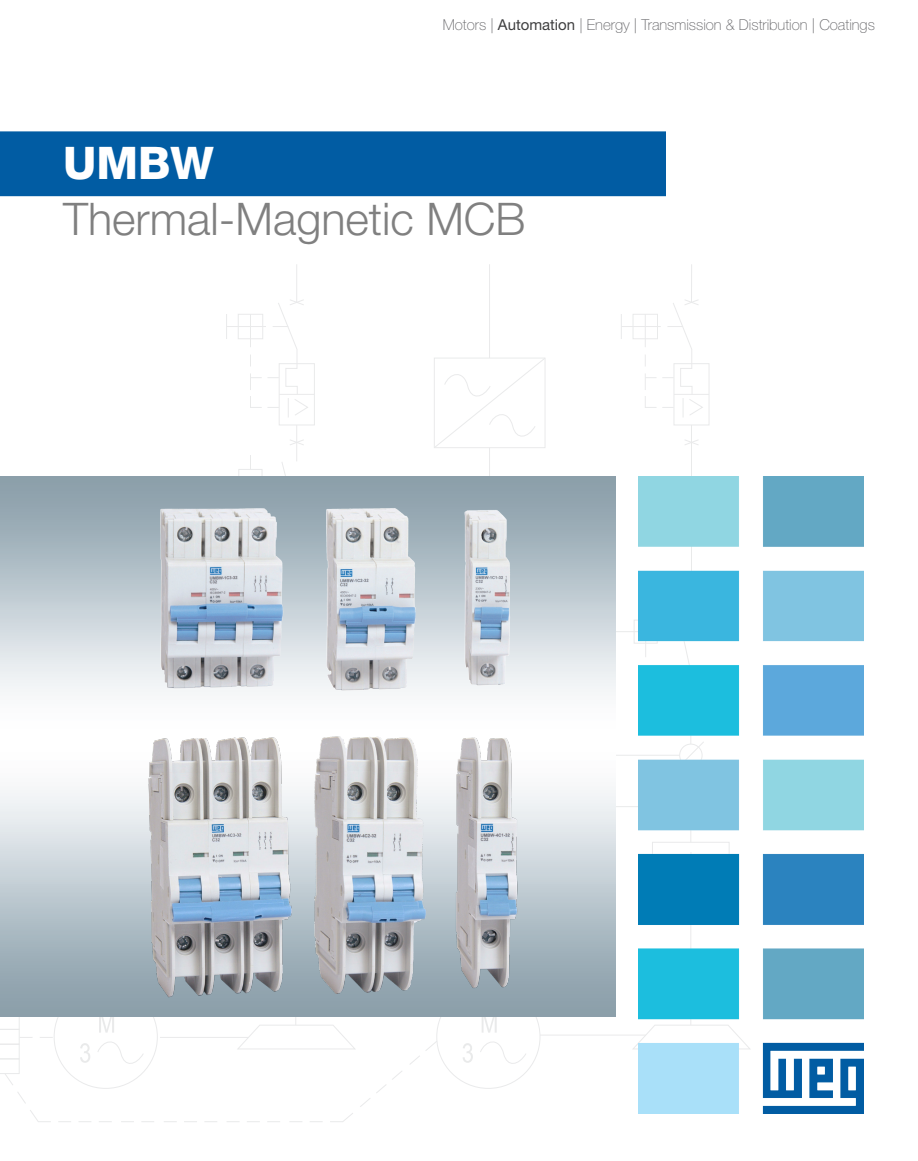
<style>
.page{position:relative;width:918px;height:1161px;background:#fff}
.page>*{position:absolute;margin:0;border:0;box-sizing:border-box;transform-origin:0 0}
.t1{font:300 45px "Helvetica Neue LT Pro";color:#808080}
.t2{font:800 45px "Helvetica Neue LT Pro";color:#fff}
.t3{font:100 15px "Helvetica Neue LT Pro";color:#636366}
.s1{font-weight:400;color:#3e3e3f}
</style>
<div class="page">
<svg style="left:79px;top:1121px;width:12px;height:1px"></svg>
<svg style="left:99px;top:1121px;width:13px;height:1px"></svg>
<svg style="left:0;top:1016px;width:71px;height:106px"></svg>
<svg style="left:121px;top:1121px;width:13px;height:1px"></svg>
<svg style="left:141px;top:1121px;width:13px;height:1px"></svg>
<svg style="left:164px;top:1121px;width:13px;height:1px"></svg>
<svg style="left:184px;top:1121px;width:13px;height:1px"></svg>
<svg style="left:204px;top:1121px;width:13px;height:1px"></svg>
<svg style="left:227px;top:1121px;width:13px;height:1px"></svg>
<svg style="left:247px;top:1121px;width:13px;height:1px"></svg>
<svg style="left:267px;top:1121px;width:13px;height:1px"></svg>
<svg style="left:289px;top:1121px;width:13px;height:1px"></svg>
<svg style="left:310px;top:1121px;width:13px;height:1px"></svg>
<svg style="left:330px;top:1075px;width:68px;height:47px"></svg>
<hr style="left:501px;top:755px;width:179px;height:1px;background:#d1d2d4">
<hr style="left:601px;top:806px;width:83px;height:1px;background:#d1d2d4">
<hr style="left:540px;top:1035px;width:106px;height:1px;background:#d1d2d4">
<div style="left:634px;top:620px;width:24px;height:24px;border:1px solid #d1d2d4"></div>
<hr style="left:612px;top:631px;width:67px;height:1px;background:#d1d2d4">
<hr style="left:691px;top:425px;width:1px;height:189px;background:#d1d2d4">
<div style="left:674px;top:363px;width:35px;height:62px;border:1px solid #d1d2d4"></div>
<hr style="left:674px;top:394px;width:35px;height:1px;background:#d1d2d4">
<svg style="left:621px;top:314px;width:1px;height:25px"></svg>
<hr style="left:621px;top:326px;width:40px;height:1px;background:#d1d2d4">
<div style="left:633px;top:314px;width:25px;height:25px;border:1px solid #d1d2d4"></div>
<svg style="left:685px;top:439px;width:13px;height:7px"></svg>
<svg style="left:644px;top:300px;width:60px;height:118px"></svg>
<hr style="left:296px;top:425px;width:1px;height:36px;background:#d1d2d4">
<div style="left:279px;top:363px;width:36px;height:62px;border:1px solid #d1d2d4"></div>
<hr style="left:279px;top:394px;width:35px;height:1px;background:#d1d2d4">
<svg style="left:226px;top:314px;width:1px;height:25px"></svg>
<hr style="left:227px;top:326px;width:39px;height:1px;background:#d1d2d4">
<div style="left:238px;top:314px;width:25px;height:25px;border:1px solid #d1d2d4"></div>
<svg style="left:290px;top:439px;width:14px;height:7px"></svg>
<svg style="left:250px;top:299px;width:59px;height:119px"></svg>
<svg style="left:434px;top:357px;width:112px;height:91px"></svg>
<hr style="left:489px;top:448px;width:1px;height:102px;background:#d1d2d4">
<hr style="left:691px;top:264px;width:1px;height:38px;background:#d1d2d4">
<hr style="left:296px;top:264px;width:1px;height:38px;background:#d1d2d4">
<hr style="left:489px;top:264px;width:1px;height:94px;background:#d1d2d4">
<svg style="left:80px;top:1043px;width:10px;height:20px"></svg>
<img style="left:0;top:476px;width:615px;height:540px">
<img style="left:454px;top:661px;width:81px;height:411px">
<img style="left:352px;top:655px;width:102px;height:420px">
<img style="left:93px;top:643px;width:259px;height:463px">
<img style="left:456px;top:504px;width:63px;height:189px">
<img style="left:322px;top:504px;width:98px;height:189px">
<img style="left:154px;top:504px;width:134px;height:189px">
<img style="left:638px;top:476px;width:226px;height:637px">
<div style="left:1px;top:132px;width:664px;height:63px;background:#015ca3"></div>
<div style="left:0;top:131px;width:666px;height:65px;border:2px solid #015ca3"></div>
<p class="t3" style="left:443px;top:16px;width:434px">Motors | <span class="s1">Automation</span> | Energy | Transmission &amp; Distribution | Coatings</p>
<p class="t2" style="left:63px;top:136px;width:152px">UMBW</p>
<p class="t1" style="left:63px;top:191px;width:464px">Thermal-Magnetic MCB</p>
</div>
